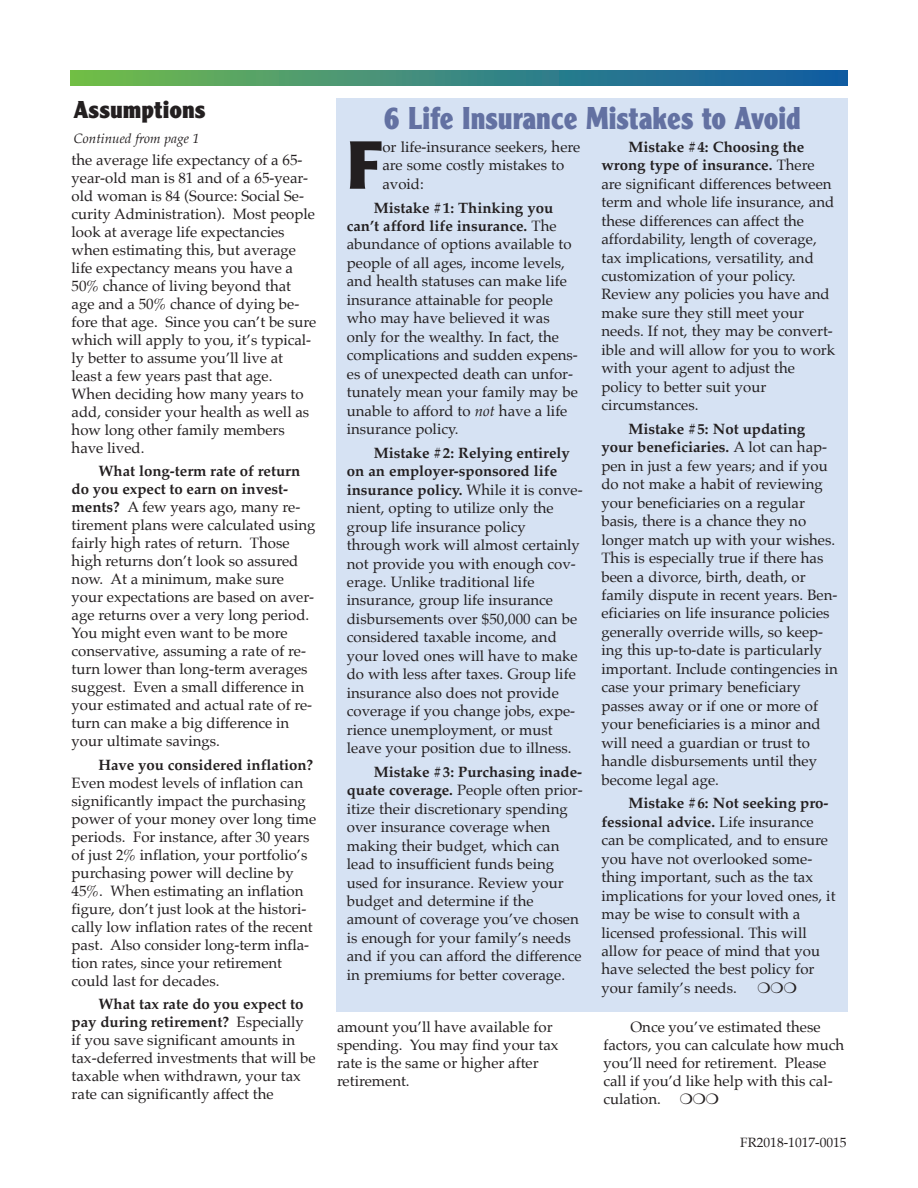
<style>
.page{position:relative;width:918px;height:1188px;background:#fff}
.page>*{position:absolute;margin:0;border:0;box-sizing:border-box;transform-origin:0 0}
.t1{font:70.95px "Clearface Gothic Extra Bold DTC";color:#231f20}
.t2{font:33px "Clearface Gothic Extra Bold DTC";color:#6371a2;scale:.85 1}
.t3{font:25.5px "Clearface Gothic Extra Bold DTC";color:#231f20;scale:.95 1}
.t4{font:15px/18.5px "Palatino";color:#231f20}
.t5{font:700 15px "Palatino";color:#231f20}
.t6{font:italic 13.5px "Palatino";color:#231f20}
.t7{font:13.5px "Palatino";color:#231f20}
.s1{font-weight:700}
.s2{font-style:italic}
</style>
<div class="page">
<div style="left:70px;top:70px;width:778px;height:16px;background:linear-gradient(to right,#70bb4f,#0b59aa)"></div>
<div style="left:336px;top:99px;width:511px;height:913px;background:#d6e2f3"></div>
<h3 class="t3" style="left:74px;top:101px;width:140px">Assumptions</h3>
<p class="t6" style="left:74px;top:132px;width:127px">Continued from page 1</p>
<p class="t4" style="left:72px;top:152px;width:246px;line-height:18px">the average life expectancy of a 65- year-old man is 81 and of a 65-year&shy;old woman is 84 (Source: Social Se&shy;curity Administration). Most people look at average life expectancies when estimating this, but average life expectancy means you have a<br>50% chance of living beyond that age and a 50% chance of dying be&shy;fore that age. Since you can’t be sure which will apply to you, it’s typical&shy;ly better to assume you’ll live at least a few years past that age.<br>When deciding how many years to add, consider your health as well as how long other family members have lived.</p>
<p class="t4" style="left:72px;top:463px;width:245px;line-height:18px;text-indent:27px"><span class="s1">What long-term rate of return do you expect to earn on invest&shy;ments?</span> A few years ago, many re&shy;tirement plans were calculated using fairly high rates of return. Those high returns don’t look so assured now. At a minimum, make sure your expectations are based on aver&shy;age returns over a very long period.<br>You might even want to be more conservative, assuming a rate of re&shy;turn lower than long-term averages suggest. Even a small difference in your estimated and actual rate of re&shy;turn can make a big difference in your ultimate savings.</p>
<p class="t5" style="left:99px;top:758px;width:216px">Have you considered inflation?</p>
<p class="t4" style="left:72px;top:775px;width:246px;line-height:18px">Even modest levels of inflation can significantly impact the purchasing power of your money over long time periods. For instance, after 30 years of just 2% inflation, your portfolio’s purchasing power will decline by 45%. When estimating an inflation figure, don’t just look at the histori&shy;cally low inflation rates of the recent past. Also consider long-term infla&shy;tion rates, since your retirement could last for decades.</p>
<p class="t4" style="left:72px;top:996px;width:246px;line-height:18px;text-indent:27px"><span class="s1">What tax rate do you expect to pay during retirement?</span> Especially if you save significant amounts in tax-deferred investments that will be taxable when withdrawn, your tax rate can significantly affect the</p>
<h2 class="t2" style="left:384px;top:107px;width:492px">6 Life Insurance Mistakes to Avoid</h2>
<h1 class="t1" style="left:347px;top:141px;width:37px">F</h1>
<p class="t4" style="left:382px;top:139px;width:199px">or life-insurance seekers, here are some costly mistakes to avoid:</p>
<p class="t4" style="left:347px;top:199px;width:233px;text-indent:27px"><span class="s1">Mistake #1: Thinking you can’t afford life insurance.</span> The abundance of options available to people of all ages, income levels, and health statuses can make life insurance attainable for people who may have believed it was only for the wealthy. In fact, the complications and sudden expens&shy;es of unexpected death can unfor&shy;tunately mean your family may be unable to afford to <span class="s2">not</span> have a life insurance policy.</p>
<p class="t4" style="left:347px;top:445px;width:237px;text-indent:27px"><span class="s1">Mistake #2: Relying entirely on an employer-sponsored life insurance policy.</span> While it is conve&shy;nient, opting to utilize only the group life insurance policy through work will almost certainly not provide you with enough cov&shy;erage. Unlike traditional life insurance, group life insurance disbursements over $50,000 can be considered taxable income, and your loved ones will have to make do with less after taxes. Group life insurance also does not provide coverage if you change jobs, expe&shy;rience unemployment, or must leave your position due to illness.</p>
<p class="t4" style="left:347px;top:764px;width:237px;text-indent:27px"><span class="s1">Mistake #3: Purchasing inade&shy;quate coverage.</span> People often prior&shy;itize their discretionary spending over insurance coverage when making their budget, which can lead to insufficient funds being used for insurance. Review your budget and determine if the amount of coverage you’ve chosen is enough for your family’s needs and if you can afford the difference in premiums for better coverage.</p>
<p class="t4" style="left:601px;top:139px;width:235px;text-indent:27px"><span class="s1">Mistake #4: Choosing the wrong type of insurance.</span> There are significant differences between term and whole life insurance, and these differences can affect the affordability, length of coverage, tax implications, versatility, and customization of your policy.<br>Review any policies you have and make sure they still meet your needs. If not, they may be convert&shy;ible and will allow for you to work with your agent to adjust the policy to better suit your circumstances.</p>
<p class="t4" style="left:601px;top:421px;width:238px;text-indent:27px"><span class="s1">Mistake #5: Not updating your beneficiaries.</span> A lot can hap&shy;pen in just a few years; and if you do not make a habit of reviewing your beneficiaries on a regular basis, there is a chance they no longer match up with your wishes.<br>This is especially true if there has been a divorce, birth, death, or family dispute in recent years. Ben&shy;eficiaries on life insurance policies generally override wills, so keep&shy;ing this up-to-date is particularly important. Include contingencies in case your primary beneficiary passes away or if one or more of your beneficiaries is a minor and will need a guardian or trust to handle disbursements until they become legal age.</p>
<p class="t4" style="left:601px;top:795px;width:236px;text-indent:27px"><span class="s1">Mistake #6: Not seeking pro&shy;fessional advice.</span> Life insurance can be complicated, and to ensure you have not overlooked some&shy;thing important, such as the tax implications for your loved ones, it may be wise to consult with a licensed professional. This will allow for peace of mind that you have selected the best policy for your family’s needs.</p>
<p class="t4" style="left:337px;top:1019px;width:223px;line-height:18px">amount you’ll have available for spending. You may find your tax rate is the same or higher after retirement.</p>
<p class="t4" style="left:604px;top:1019px;width:242px;line-height:18px;text-indent:27px">Once you’ve estimated these factors, you can calculate how much you’ll need for retirement. Please call if you’d like help with this cal&shy;culation.</p>
<p class="t7" style="left:740px;top:1136px;width:108px">FR2018-1017-0015</p>
</div>
